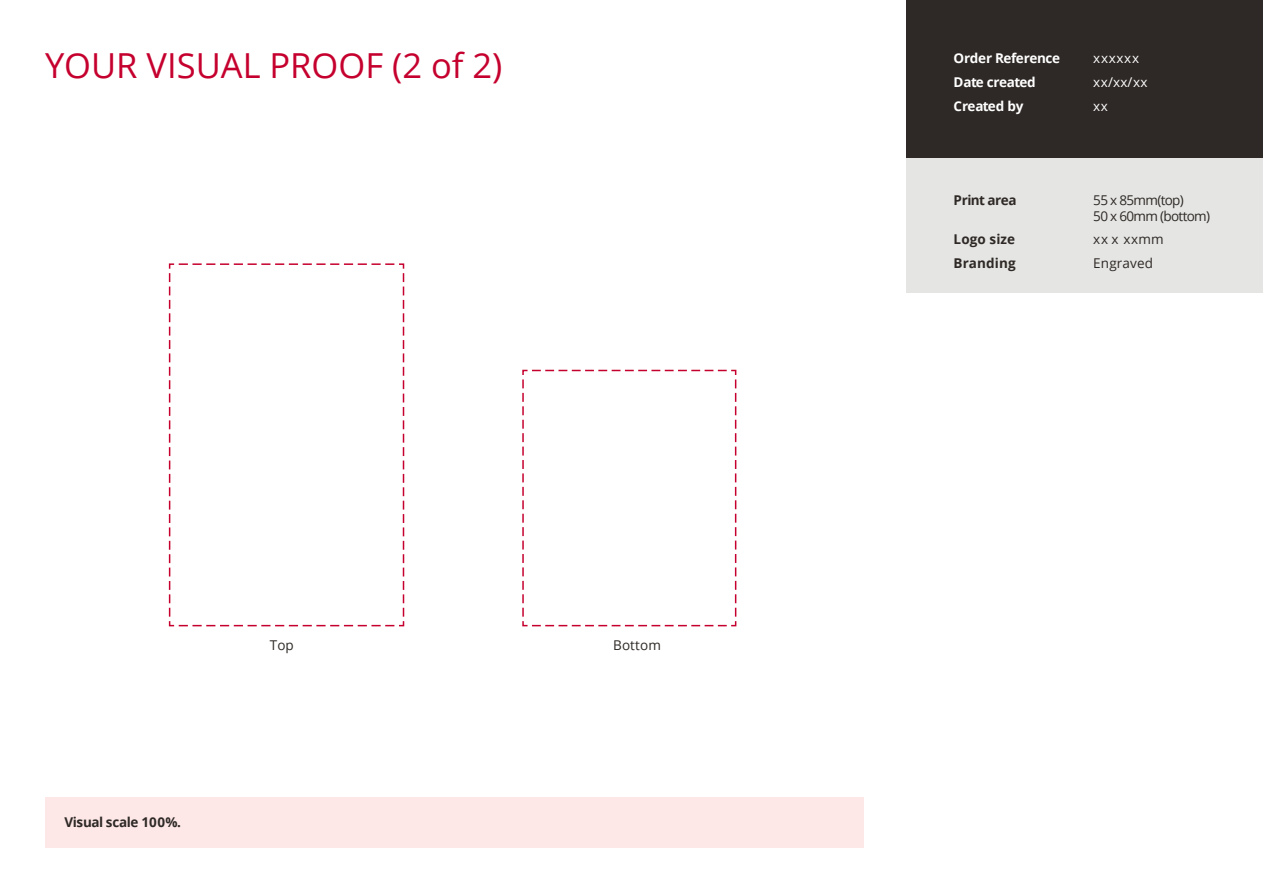
<style>
.page{position:relative;width:1263px;height:893px;background:#fff}
.page>*{position:absolute;margin:0;border:0;box-sizing:border-box;transform-origin:0 0}
.t1{font:34.5px "Open Sans";color:#c5002e}
.t2{font:700 13.5px/24px "Open Sans";letter-spacing:-.025em;color:#fff}
.t3{font:13.5px/16.2px "Open Sans";letter-spacing:-.05em;color:#2e2926}
.t4{font:13.5px/24px "Open Sans";letter-spacing:.01em;color:#2e2926}
.t5{font:700 13.5px "Open Sans";letter-spacing:-.025em;color:#2e2926}
.t6{font:700 13.5px/24px "Open Sans";letter-spacing:-.005em;color:#2e2926}
.t7{font:13.5px/24px "Open Sans";letter-spacing:.05em;color:#fff}
.t8{font:700 13.5px "Open Sans";letter-spacing:-.035em;color:#2e2926}
</style>
<div class="page">
<div style="left:45px;top:798px;width:818px;height:50px;background:#fde8e7"></div>
<div style="left:906px;top:0;width:357px;height:158px;background:#2e2926"></div>
<div style="left:906px;top:158px;width:357px;height:135px;background:#e5e5e3"></div>
<svg style="left:168px;top:263px;width:237px;height:364px"></svg>
<svg style="left:522px;top:369px;width:215px;height:258px"></svg>
<h1 class="t1" style="left:45px;top:42px;width:459px">YOUR VISUAL PROOF (2 of 2)</h1>
<p class="t2" style="left:953px;top:46px;width:108px">Order Reference<br>Date created<br>Created by</p>
<p class="t8" style="left:953px;top:190px;width:65px">Print area</p>
<p class="t6" style="left:953px;top:226px;width:64px">Logo size<br>Branding</p>
<p class="t7" style="left:1093px;top:46px;width:56px">xxxxxx xx/xx/xx xx</p>
<p class="t3" style="left:1093px;top:192px;width:118px">55 x 85mm(top)<br>50 x 60mm (bottom)</p>
<p class="t4" style="left:1093px;top:226px;width:72px">xx x xxmm<br>Engraved</p>
<p class="t5" style="left:64px;top:813px;width:118px">Visual scale 100%.</p>
<p class="t4" style="left:270px;top:632px;width:26px">Top</p>
<p class="t4" style="left:613px;top:632px;width:49px">Bottom</p>
</div>
